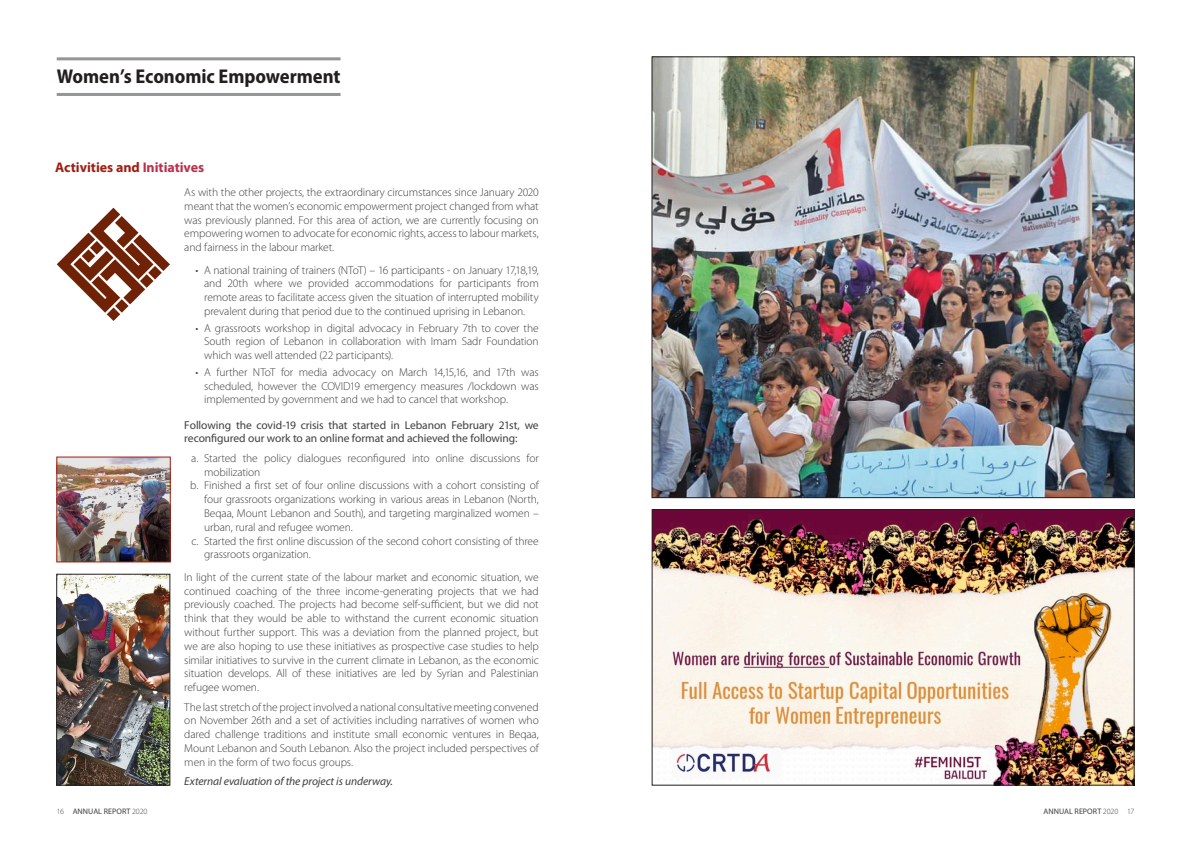
<style>
.page{position:relative;width:1191px;height:842px;background:#fff}
.page>*{position:absolute;margin:0;border:0;box-sizing:border-box;transform-origin:0 0}
.page_titles{font:700 semi-condensed 20px "Myriad Pro";letter-spacing:-.005em;color:#231f20}
.subHead{font:700 14px "Myriad Pro";letter-spacing:-.005em;color:#a01e12}
.body{font:300 11.5px/13.8px "Myriad Pro";letter-spacing:-.01em;color:#3e3e3f;text-align:justify}
.body-2{font:11.5px/13.8px "Myriad Pro";letter-spacing:-.01em;color:#3e3e3f}
.SUBHEAD{font:italic 11.5px "Myriad Pro";letter-spacing:-.005em;color:#3e3e3f}
.t1{font:8px "Myriad Pro";letter-spacing:.01em;color:#3e3e3f}
.s1{color:#ba2f4c}
.s2{font-weight:300}
</style>
<div class="page">
<img style="left:654px;top:511px;width:478px;height:272px">
<div style="left:652px;top:509px;width:482px;height:276px;border:1px solid #231f20"></div>
<img style="left:59px;top:576px;width:109px;height:207px">
<div style="left:57px;top:574px;width:113px;height:211px;border:1px solid #231f20"></div>
<img style="left:654px;top:59px;width:478px;height:437px">
<img style="left:59px;top:459px;width:109px;height:101px">
<div style="left:57px;top:457px;width:113px;height:105px;border:1px solid #a01e12"></div>
<svg style="left:133px;top:234px;width:37px;height:37px"></svg>
<svg style="left:57px;top:208px;width:105px;height:113px"></svg>
<hr style="left:57px;top:57px;width:283px;height:3px;background:#939598">
<hr style="left:57px;top:93px;width:283px;height:3px;background:#939598">
<p class="page_titles" style="left:57px;top:63px;width:285px">Women’s Economic Empowerment</p>
<p class="subHead" style="left:55px;top:158px;width:150px">Activities and <span class="s1">Initiatives</span></p>
<p class="body" style="left:184px;top:185px;width:356px">As with the other projects, the extraordinary circumstances since January 2020 meant that the women’s economic empowerment project changed from what was previously planned. For this area of action, we are currently focusing on empowering women to advocate for economic rights, access to labour markets, and fairness in the labour market.</p>
<p class="body" style="left:204px;top:263px;width:336px;text-indent:-9px">• A national training of trainers (NToT) – 16 participants - on January 17,18,19, and 20th where we provided accommodations for participants from remote areas to facilitate access given the situation of interrupted mobility prevalent during that period due to the continued uprising in Lebanon.</p>
<p class="body" style="left:204px;top:321px;width:336px;text-indent:-9px">• A grassroots workshop in digital advocacy in February 7th to cover the South region of Lebanon in collaboration with Imam Sadr Foundation which was well attended (22 participants).</p>
<p class="body" style="left:204px;top:365px;width:336px;text-indent:-9px">• A further NToT for media advocacy on March 14,15,16, and 17th was scheduled, however the COVID19 emergency measures /lockdown was implemented by government and we had to cancel that workshop.</p>
<p class="body-2" style="left:184px;top:418px;width:356px">Following the covid-19 crisis that started in Lebanon February 21st, we reconfigured our work to an online format and achieved the following:</p>
<p class="body" style="left:204px;top:451px;width:336px;text-indent:-13px">a. Started the policy dialogues reconfigured into online discussions for mobilization</p>
<p class="body" style="left:204px;top:479px;width:336px;text-indent:-14px">b. Finished a first set of four online discussions with a cohort consisting of four grassroots organizations working in various areas in Lebanon (North, Beqaa, Mount Lebanon and South), and targeting marginalized women – urban, rural and refugee women.</p>
<p class="body" style="left:204px;top:534px;width:336px;text-indent:-13px">c. Started the first online discussion of the second cohort consisting of three grassroots organization.</p>
<p class="body" style="left:184px;top:570px;width:356px">In light of the current state of the labour market and economic situation, we continued coaching of the three income-generating projects that we had previously coached. The projects had become self-sufficient, but we did not think that they would be able to withstand the current economic situation without further support. This was a deviation from the planned project, but we are also hoping to use these initiatives as prospective case studies to help similar initiatives to survive in the current climate in Lebanon, as the economic situation develops. All of these initiatives are led by Syrian and Palestinian refugee women.</p>
<p class="body" style="left:184px;top:700px;width:356px">The last stretch of the project involved a national consultative meeting convened on November 26th and a set of activities including narratives of women who dared challenge traditions and institute small economic ventures in Beqaa, Mount Lebanon and South Lebanon. Also the project included perspectives of men in the form of two focus groups.</p>
<p class="SUBHEAD" style="left:184px;top:774px;width:210px">External evaluation of the project is underway.</p>
<p class="t1" style="left:57px;top:806px;width:92px"><span class="s2">16</span> ANNUAL REPORT <span class="s2">2020</span></p>
<p class="t1" style="left:1043px;top:806px;width:92px">ANNUAL REPORT <span class="s2">2020 17</span></p>
</div>
